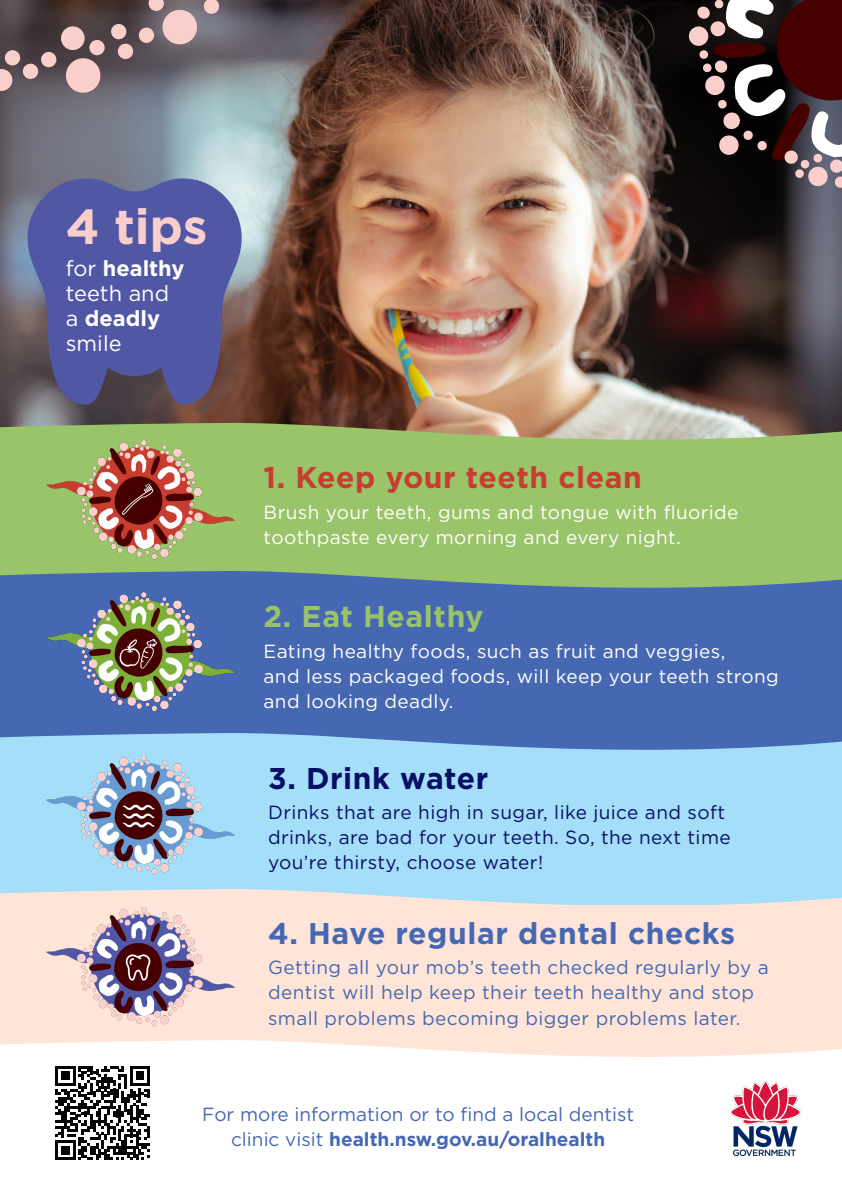
<style>
.page{position:relative;width:842px;height:1191px;background:#fff}
.page>*{position:absolute;margin:0;border:0;box-sizing:border-box;transform-origin:0 0}
.t1{font:700 49.2px "Gotham";color:#facfcb}
.t2{font:700 30px "Gotham";letter-spacing:.02em;color:#4668b2}
.t3{font:700 30px "Gotham";letter-spacing:.02em;color:#c73d30}
.t4{font:700 30px "Gotham";letter-spacing:.02em;color:#99c469}
.t5{font:700 30px "Gotham";letter-spacing:.02em;color:#080f67}
.t6{font:700 21.7px "Gotham";color:#fff}
.t7{font:21.7px "Gotham";color:#fff}
.t8{font:19px/25px "Gotham";letter-spacing:.02em;color:#fff}
.t9{font:19px/25px "Gotham";letter-spacing:.02em;color:#4668b2}
.t10{font:19px "Gotham";letter-spacing:.02em;color:#080f67}
.t11{font:19px "Gotham";color:#4668b2}
.t12{font:700 19px "Gotham";color:#4668b2}
.s1{font-weight:400}
</style>
<div class="page">
<img style="left:0;top:0;width:842px;height:417px">
<div style="left:0;top:441px;width:842px;height:151px;background:#99c469"></div>
<svg style="left:0;top:417px;width:842px;height:24px;background:#9ca175"></svg>
<img style="left:46px;top:441px;width:189px;height:119px">
<div style="left:0;top:591px;width:842px;height:160px;background:#4668b2"></div>
<svg style="left:0;top:571px;width:842px;height:22px;fill:#4668b2"></svg>
<div style="left:0;top:757px;width:842px;height:162px;background:#a4def8"></div>
<svg style="left:0;top:733px;width:842px;height:24px;fill:#a4def8"></svg>
<img style="left:46px;top:593px;width:189px;height:119px">
<div style="left:0;top:905px;width:842px;height:159px;background:#fee5d7"></div>
<svg style="left:0;top:889px;width:842px;height:16px"></svg>
<img style="left:46px;top:756px;width:189px;height:119px">
<img style="left:46px;top:907px;width:189px;height:120px">
<svg style="left:0;top:1040px;width:842px;height:24px;fill:#fff"></svg>
<img style="left:731px;top:1081px;width:70px;height:74px">
<svg style="left:688px;top:0;width:154px;height:189px;background:#4d3839"></svg>
<svg style="left:0;top:26px;width:105px;height:68px;background:#867274"></svg>
<svg style="left:111px;top:0;width:109px;height:59px;background:#8b7a7d"></svg>
<svg style="left:27px;top:177px;width:216px;height:229px;background:#77696c"></svg>
<svg style="left:26px;top:172px;width:214px;height:229px;background:#595c96"></svg>
<div style="left:88px;top:284px;width:93px;height:92px;background:#5057a5;border-radius:50%"></div>
<svg style="left:55px;top:1066px;width:95px;height:94px"></svg>
<p class="t1" style="left:66px;top:194px;width:143px">4 tips</p>
<p class="t6" style="left:66px;top:253px;width:120px"><span class="s1">for</span> healthy</p>
<p class="t7" style="left:66px;top:279px;width:105px">teeth and</p>
<p class="t6" style="left:66px;top:304px;width:96px"><span class="s1">a</span> deadly</p>
<p class="t7" style="left:66px;top:329px;width:57px">smile</p>
<p class="t3" style="left:264px;top:458px;width:380px">1. Keep your teeth clean</p>
<p class="t8" style="left:264px;top:499px;width:476px">Brush your teeth, gums and tongue with fluoride</p>
<p class="t8" style="left:264px;top:524px;width:419px">toothpaste every morning and every night.</p>
<p class="t4" style="left:264px;top:596px;width:221px">2. Eat Healthy</p>
<p class="t8" style="left:264px;top:638px;width:463px">Eating healthy foods, such as fruit and veggies,</p>
<p class="t8" style="left:264px;top:663px;width:517px">and less packaged foods, will keep your teeth strong and looking deadly.</p>
<p class="t5" style="left:268px;top:758px;width:222px">3. Drink water</p>
<p class="t10" style="left:268px;top:800px;width:458px">Drinks that are high in sugar, like juice and soft</p>
<p class="t10" style="left:268px;top:825px;width:464px">drinks, are bad for your teeth. So, the next time</p>
<p class="t10" style="left:268px;top:850px;width:277px">you’re thirsty, choose water!</p>
<p class="t2" style="left:268px;top:913px;width:469px">4. Have regular dental checks</p>
<p class="t9" style="left:268px;top:954px;width:502px">Getting all your mob’s teeth checked regularly by a dentist will help keep their teeth healthy and stop small problems becoming bigger problems later.</p>
<p class="t11" style="left:202px;top:1102px;width:433px">For more information or to find a local dentist</p>
<p class="t12" style="left:231px;top:1126px;width:376px"><span class="s1">clinic visit</span> health.nsw.gov.au/oralhealth</p>
</div>
